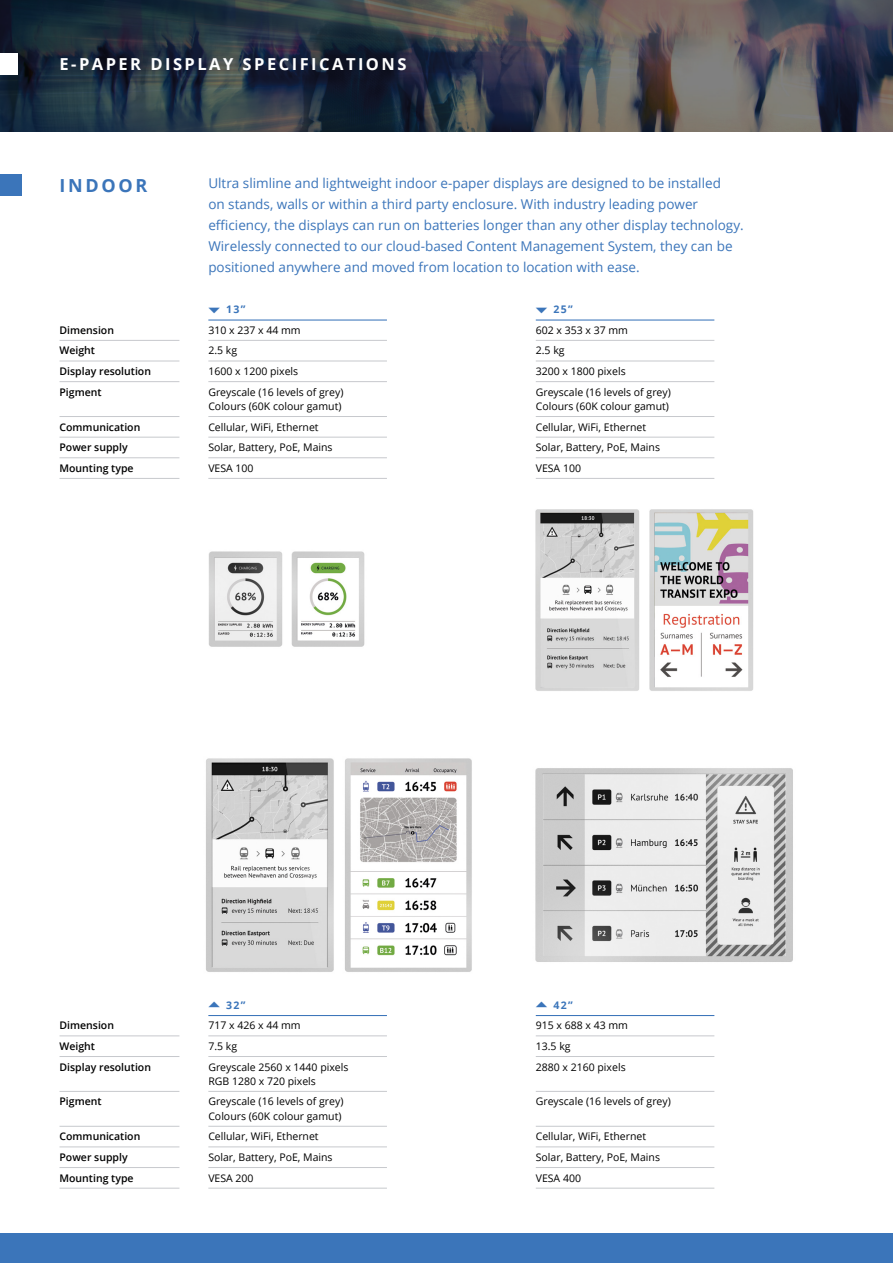
<style>
.page{position:relative;width:893px;height:1263px;background:#fff}
.page>*{position:absolute;margin:0;border:0;box-sizing:border-box;transform-origin:0 0}
.t1{font:700 18px "Open Sans";letter-spacing:.15em;color:#3b75ba}
.t2{font:700 16.5px "Open Sans";letter-spacing:.15em;color:#fff}
.t3{font:13.5px/21px "Open Sans";color:#3b75ba}
.t4{font:10.5px/20.7px "Open Sans";color:#000}
.t5{font:600 10.5px/20.7px "Open Sans";color:#000}
.t6{font:700 10.5px "Open Sans";letter-spacing:.12em;color:#3b75ba}
</style>
<div class="page">
<img style="left:535px;top:509px;width:104px;height:182px">
<img style="left:649px;top:509px;width:104px;height:182px">
<div style="left:0;top:174px;width:21px;height:22px;background:#3b75ba"></div>
<hr style="left:60px;top:1036px;width:119px;height:1px;background:#c7c9cd">
<hr style="left:60px;top:1056px;width:119px;height:1px;background:#c7c9cd">
<hr style="left:60px;top:1091px;width:119px;height:1px;background:#c7c9cd">
<hr style="left:60px;top:1126px;width:119px;height:1px;background:#c7c9cd">
<hr style="left:60px;top:1147px;width:119px;height:1px;background:#c7c9cd">
<hr style="left:60px;top:1167px;width:119px;height:1px;background:#c7c9cd">
<hr style="left:60px;top:1188px;width:119px;height:1px;background:#c7c9cd">
<hr style="left:60px;top:340px;width:119px;height:1px;background:#c7c9cd">
<hr style="left:60px;top:361px;width:119px;height:1px;background:#c7c9cd">
<hr style="left:60px;top:381px;width:119px;height:1px;background:#c7c9cd">
<hr style="left:60px;top:416px;width:119px;height:1px;background:#c7c9cd">
<hr style="left:60px;top:437px;width:119px;height:1px;background:#c7c9cd">
<hr style="left:60px;top:457px;width:119px;height:1px;background:#c7c9cd">
<hr style="left:60px;top:478px;width:119px;height:1px;background:#c7c9cd">
<hr style="left:536px;top:1015px;width:178px;height:1px;background:#3b75ba">
<hr style="left:536px;top:1035px;width:178px;height:1px;background:#c7c9cd">
<hr style="left:536px;top:1056px;width:178px;height:1px;background:#c7c9cd">
<hr style="left:536px;top:1091px;width:178px;height:1px;background:#c7c9cd">
<hr style="left:536px;top:1126px;width:178px;height:1px;background:#c7c9cd">
<hr style="left:536px;top:1146px;width:178px;height:1px;background:#c7c9cd">
<hr style="left:536px;top:1167px;width:178px;height:1px;background:#c7c9cd">
<hr style="left:536px;top:1188px;width:178px;height:1px;background:#c7c9cd">
<hr style="left:208px;top:1015px;width:179px;height:1px;background:#3b75ba">
<hr style="left:208px;top:1035px;width:179px;height:1px;background:#c7c9cd">
<hr style="left:208px;top:1056px;width:179px;height:1px;background:#c7c9cd">
<hr style="left:208px;top:1091px;width:179px;height:1px;background:#c7c9cd">
<hr style="left:208px;top:1126px;width:179px;height:1px;background:#c7c9cd">
<hr style="left:208px;top:1146px;width:179px;height:1px;background:#c7c9cd">
<hr style="left:208px;top:1167px;width:179px;height:1px;background:#c7c9cd">
<hr style="left:208px;top:1188px;width:179px;height:1px;background:#c7c9cd">
<img style="left:535px;top:768px;width:258px;height:194px">
<svg style="left:0;top:0;width:893px;height:132px;background:#3c424b"></svg>
<div style="left:0;top:53px;width:17px;height:22px;background:#fff"></div>
<div style="left:0;top:1233px;width:893px;height:30px;background:#3b75ba"></div>
<hr style="left:536px;top:319px;width:178px;height:2px;background:#3b75ba">
<hr style="left:536px;top:340px;width:178px;height:1px;background:#c7c9cd">
<hr style="left:536px;top:361px;width:178px;height:1px;background:#c7c9cd">
<hr style="left:536px;top:381px;width:178px;height:1px;background:#c7c9cd">
<hr style="left:536px;top:416px;width:178px;height:1px;background:#c7c9cd">
<hr style="left:536px;top:437px;width:178px;height:1px;background:#c7c9cd">
<hr style="left:536px;top:457px;width:178px;height:1px;background:#c7c9cd">
<hr style="left:536px;top:478px;width:178px;height:1px;background:#c7c9cd">
<hr style="left:208px;top:319px;width:179px;height:2px;background:#3b75ba">
<hr style="left:208px;top:340px;width:179px;height:1px;background:#c7c9cd">
<hr style="left:208px;top:361px;width:179px;height:1px;background:#c7c9cd">
<hr style="left:208px;top:381px;width:179px;height:1px;background:#c7c9cd">
<hr style="left:208px;top:416px;width:179px;height:1px;background:#c7c9cd">
<hr style="left:208px;top:437px;width:179px;height:1px;background:#c7c9cd">
<hr style="left:208px;top:457px;width:179px;height:1px;background:#c7c9cd">
<hr style="left:208px;top:478px;width:179px;height:1px;background:#c7c9cd">
<img style="left:208px;top:551px;width:75px;height:96px">
<img style="left:291px;top:551px;width:74px;height:96px">
<img style="left:206px;top:758px;width:128px;height:214px">
<img style="left:345px;top:758px;width:127px;height:214px">
<h2 class="t2" style="left:60px;top:53px;width:349px">E-PAPER DISPLAY SPECIFICATIONS</h2>
<h1 class="t1" style="left:60px;top:172px;width:89px">INDOOR</h1>
<p class="t3" style="left:208px;top:173px;width:537px">Ultra slimline and lightweight indoor e-paper displays are designed to be installed<br>on stands, walls or within a third party enclosure. With industry leading power efficiency, the displays can run on batteries longer than any other display technology.<br>Wirelessly connected to our cloud-based Content Management System, they can be positioned anywhere and moved from location to location with ease.</p>
<p class="t5" style="left:60px;top:319px;width:93px">Dimension<br>Weight<br>Display resolution<br>Pigment</p>
<p class="t5" style="left:60px;top:416px;width:82px">Communication<br>Power supply<br>Mounting type</p>
<p class="t6" style="left:226px;top:302px;width:21px">13”</p>
<p class="t4" style="left:208px;top:319px;width:137px">310 x 237 x 44 mm<br>2.5 kg<br>1600 x 1200 pixels<br>Greyscale (16 levels of grey)</p>
<p class="t4" style="left:208px;top:395px;width:135px">Colours (60K colour gamut)<br>Cellular, WiFi, Ethernet<br>Solar, Battery, PoE, Mains<br>VESA 100</p>
<p class="t6" style="left:554px;top:302px;width:21px">25”</p>
<p class="t4" style="left:536px;top:319px;width:137px">602 x 353 x 37 mm<br>2.5 kg<br>3200 x 1800 pixels<br>Greyscale (16 levels of grey)</p>
<p class="t4" style="left:536px;top:395px;width:135px">Colours (60K colour gamut)<br>Cellular, WiFi, Ethernet<br>Solar, Battery, PoE, Mains<br>VESA 100</p>
<p class="t5" style="left:60px;top:1015px;width:93px">Dimension<br>Weight<br>Display resolution</p>
<p class="t5" style="left:60px;top:1091px;width:44px">Pigment</p>
<p class="t5" style="left:60px;top:1126px;width:82px">Communication<br>Power supply<br>Mounting type</p>
<p class="t6" style="left:226px;top:997px;width:21px">32”</p>
<p class="t4" style="left:208px;top:1015px;width:142px">717 x 426 x 44 mm<br>7.5 kg<br>Greyscale 2560 x 1440 pixels</p>
<p class="t4" style="left:208px;top:1070px;width:137px">RGB 1280 x 720 pixels<br>Greyscale (16 levels of grey)</p>
<p class="t4" style="left:208px;top:1105px;width:135px">Colours (60K colour gamut)<br>Cellular, WiFi, Ethernet<br>Solar, Battery, PoE, Mains<br>VESA 200</p>
<p class="t6" style="left:554px;top:997px;width:21px">42”</p>
<p class="t4" style="left:536px;top:1015px;width:94px">915 x 688 x 43 mm<br>13.5 kg<br>2880 x 2160 pixels</p>
<p class="t4" style="left:536px;top:1091px;width:137px">Greyscale (16 levels of grey)</p>
<p class="t4" style="left:536px;top:1126px;width:126px">Cellular, WiFi, Ethernet<br>Solar, Battery, PoE, Mains<br>VESA 400</p>
</div>
